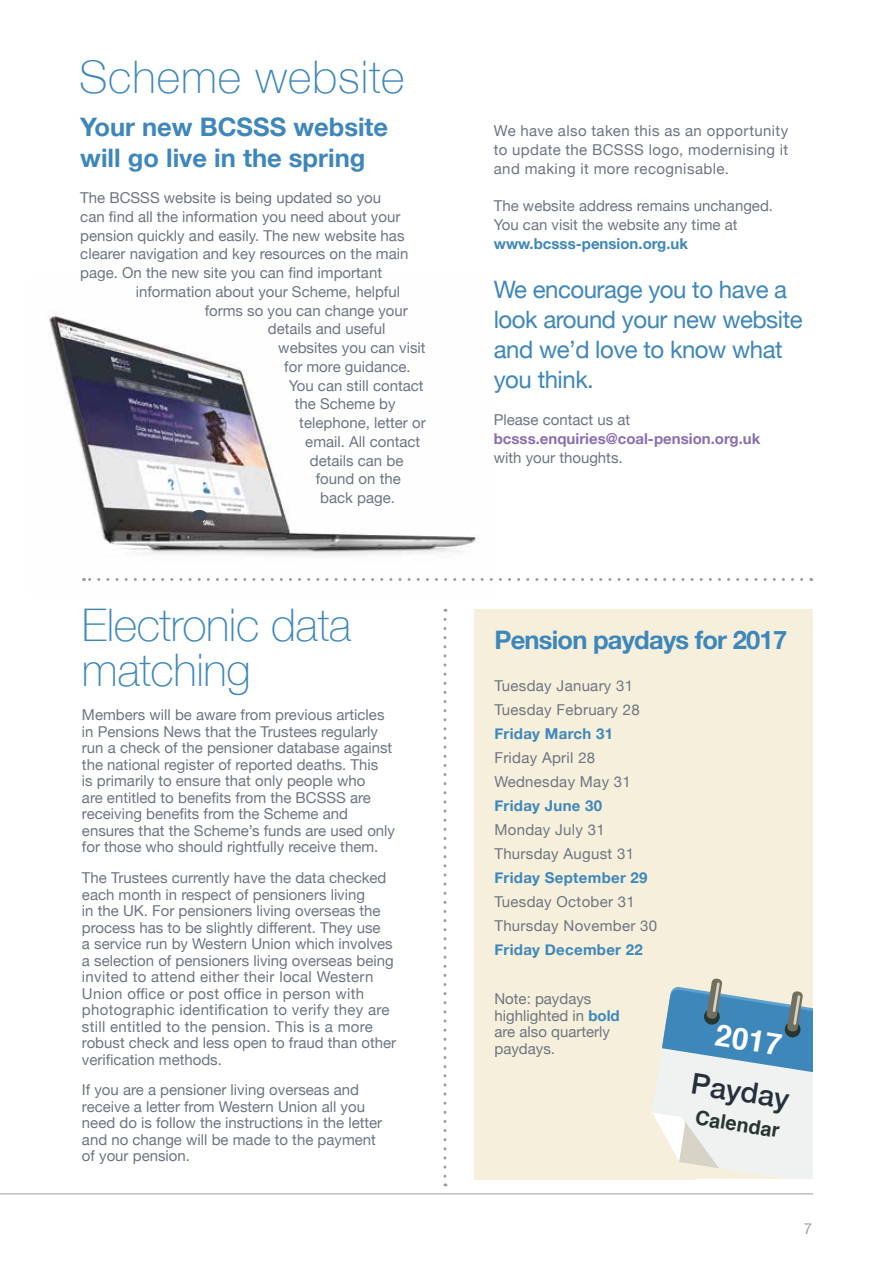
<style>
.page{position:relative;width:893px;height:1263px;background:#fff}
.page>*{position:absolute;margin:0;border:0;box-sizing:border-box;transform-origin:0 0}
.t1{font:100 45px/45px "Helvetica Neue";letter-spacing:-.01em;color:#3e87bb}
.t2{font:100 45px "Helvetica Neue";letter-spacing:.02em;color:#3e87bb}
.t3{font:700 30.15px "Helvetica";color:#fff}
.t4{font:500 28.8px "Helvetica Neue";color:#25303b}
.t5{font:700 25.5px/30.6px "Helvetica Neue";color:#3e87bb}
.t6{font:700 25.5px "Helvetica Neue";letter-spacing:-.03em;color:#3e87bb}
.t7{font:24px/30px "Helvetica Neue";letter-spacing:-.02em;color:#3e87bb}
.t8{font:700 19.95px "Helvetica";color:#283530}
.t9{font:15.15px "Helvetica Neue";color:#999ea8}
.t10{font:15px/16.5px "Helvetica Neue";color:#6d7581}
.t11{font:15px/24px "Helvetica Neue";letter-spacing:.02em;color:#6d7581}
.t12{font:700 15px "Helvetica Neue";letter-spacing:.02em;color:#3e87bb}
.t13{font:700 15px "Helvetica Neue";color:#8b6faf}
.t14{font:700 15px "Helvetica Neue";color:#3e87bb}
.s1{font-weight:700;color:#3e87bb}
</style>
<div class="page">
<svg style="left:499px;top:578px;width:303px;height:3px"></svg>
<svg style="left:443px;top:619px;width:3px;height:567px"></svg>
<img style="left:48px;top:310px;width:445px;height:271px">
<div style="left:475px;top:609px;width:338px;height:570px;background:#f6efdb"></div>
<div style="left:192px;top:510px;width:16px;height:12px;background:#404a56;border-radius:50%"></div>
<svg style="left:652px;top:978px;width:161px;height:202px"></svg>
<div style="left:695px;top:1179px;width:141px;height:12px;background:#fff"></div>
<hr style="left:0;top:1193px;width:813px;height:1px;background:#999ea8">
<h1 class="t2" style="left:79px;top:43px;width:327px">Scheme website</h1>
<h3 class="t5" style="left:80px;top:112px;width:309px">Your new BCSSS website will go live in the spring</h3>
<p class="t10" style="left:80px;top:189px;width:330px;line-height:18.8px">The BCSSS website is being updated so you can find all the information you need about your pension quickly and easily. The new website has clearer navigation and key resources on the main page. On the new site you can find important</p>
<p class="t10" style="left:136px;top:284px;width:266px">information about your Scheme, helpful</p>
<p class="t10" style="left:205px;top:303px;width:205px">forms so you can change your</p>
<p class="t10" style="left:268px;top:322px;width:119px">details and useful</p>
<p class="t10" style="left:278px;top:340px;width:149px">websites you can visit</p>
<p class="t10" style="left:284px;top:359px;width:128px">for more guidance.</p>
<p class="t10" style="left:289px;top:378px;width:136px">You can still contact</p>
<p class="t10" style="left:295px;top:397px;width:102px">the Scheme by</p>
<p class="t10" style="left:299px;top:415px;width:128px">telephone, letter or</p>
<p class="t10" style="left:305px;top:434px;width:117px">email. All contact</p>
<p class="t10" style="left:310px;top:453px;width:95px">details can be</p>
<p class="t10" style="left:316px;top:472px;width:87px">found on the</p>
<p class="t10" style="left:320px;top:490px;width:76px">back page.</p>
<h1 class="t1" style="left:82px;top:601px;width:271px">Electronic data matching</h1>
<p class="t10" style="left:82px;top:707px;width:315px">Members will be aware from previous articles in Pensions News that the Trustees regularly run a check of the pensioner database against the national register of reported deaths. This<br>is primarily to ensure that only people who<br>are entitled to benefits from the BCSSS are receiving benefits from the Scheme and ensures that the Scheme’s funds are used only for those who should rightfully receive them.</p>
<p class="t10" style="left:82px;top:870px;width:316px">The Trustees currently have the data checked each month in respect of pensioners living<br>in the UK. For pensioners living overseas the process has to be slightly different. They use<br>a service run by Western Union which involves a selection of pensioners living overseas being invited to attend either their local Western Union office or post office in person with photographic identification to verify they are still entitled to the pension. This is a more robust check and less open to fraud than other verification methods.</p>
<p class="t10" style="left:82px;top:1082px;width:302px">If you are a pensioner living overseas and receive a letter from Western Union all you need do is follow the instructions in the letter and no change will be made to the payment of your pension.</p>
<p class="t10" style="left:494px;top:123px;width:296px;line-height:18.8px;text-align:justify">We have also taken this as an opportunity to update the BCSSS logo, modernising it and making it more recognisable.</p>
<p class="t10" style="left:494px;top:198px;width:281px;line-height:18.8px">The website address remains unchanged.<br>You can visit the website any time at</p>
<p class="t14" style="left:494px;top:232px;width:196px">www.bcsss-pension.org.uk</p>
<h3 class="t7" style="left:494px;top:275px;width:310px">We encourage you to have a look around your new website and we’d love to know what you think.</h3>
<p class="t10" style="left:494px;top:412px;width:138px">Please contact us at</p>
<p class="t13" style="left:494px;top:427px;width:268px">bcsss.enquiries@coal-pension.org.uk</p>
<p class="t10" style="left:494px;top:450px;width:130px">with your thoughts.</p>
<h3 class="t6" style="left:494px;top:620px;width:294px">Pension paydays for 2017</h3>
<p class="t11" style="left:494px;top:674px;width:147px">Tuesday January 31<br>Tuesday February 28</p>
<p class="t12" style="left:494px;top:722px;width:120px">Friday March 31</p>
<p class="t11" style="left:494px;top:746px;width:138px">Friday April 28<br>Wednesday May 31</p>
<p class="t12" style="left:494px;top:794px;width:109px">Friday June 30</p>
<p class="t11" style="left:494px;top:818px;width:141px">Monday July 31<br>Thursday August 31</p>
<p class="t12" style="left:494px;top:866px;width:155px">Friday September 29</p>
<p class="t11" style="left:494px;top:890px;width:164px">Tuesday October 31<br>Thursday November 30</p>
<p class="t12" style="left:494px;top:938px;width:150px">Friday December 22</p>
<p class="t10" style="left:494px;top:992px;width:127px">Note: paydays highlighted in <span class="s1">bold </span>are also quarterly paydays.</p>
<h2 class="t3" style="left:719px;top:1010px;width:68px;rotate:9deg">2017</h2>
<h3 class="t4" style="left:695px;top:1060px;width:100px;rotate:9deg">Payday</h3>
<h3 class="t8" style="left:698px;top:1101px;width:86px;rotate:9deg">Calendar</h3>
<p class="t9" style="left:804px;top:1217px;width:10px">7</p>
</div>
